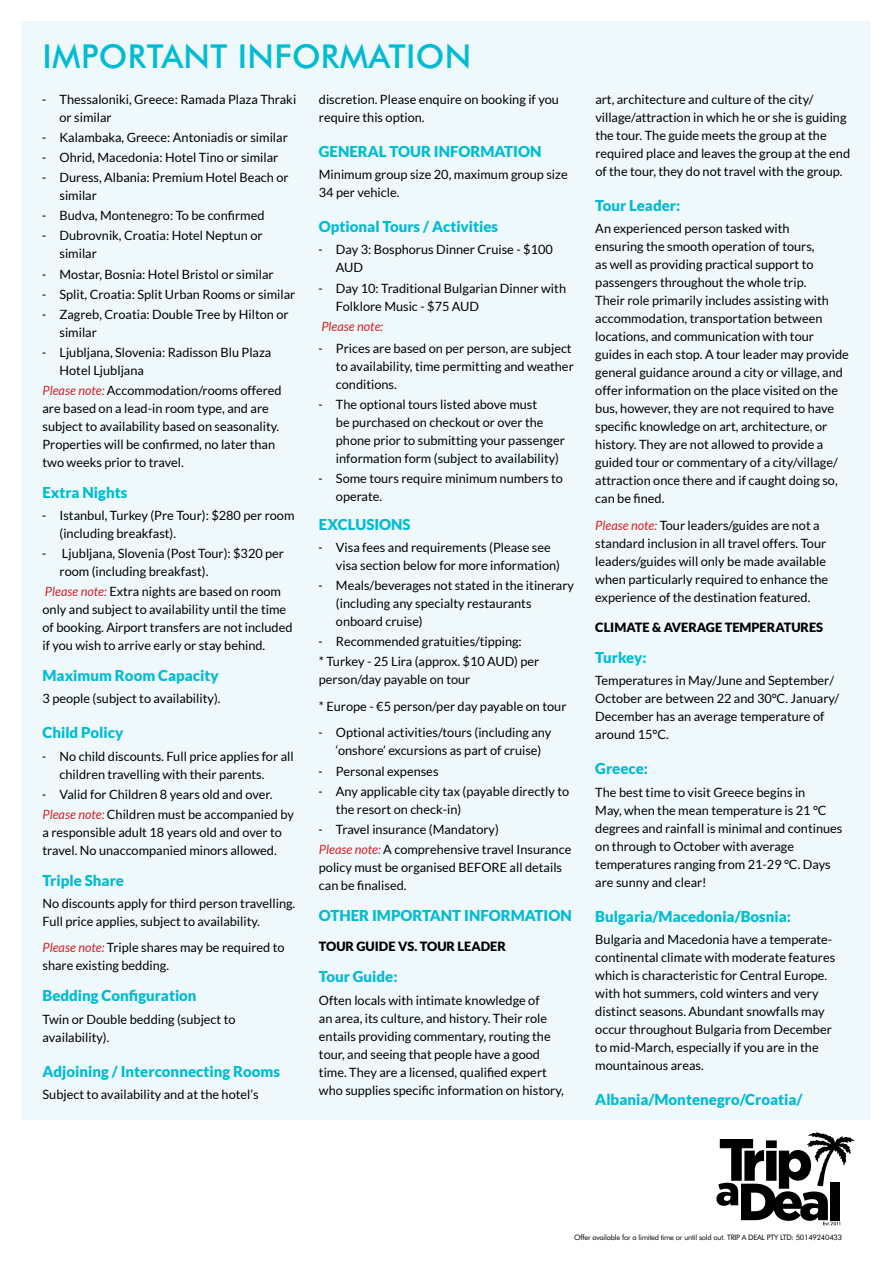
<style>
.page{position:relative;width:893px;height:1263px;background:#fff}
.page>*{position:absolute;margin:0;border:0;box-sizing:border-box;transform-origin:0 0}
.t1{font:500 33px "Futura BT";letter-spacing:.01em;color:#00bcd3}
.t2{font:900 15px "Lato";color:#00bcd3}
.t3{font:12.75px/18px "Lato";color:#000}
.t4{font:900 12.75px "Lato";color:#000}
.t5{font:italic 12.75px "Lato";color:#d2232a}
.t6{font:7.5px "Futura BT";letter-spacing:-.03em;color:#000}
.s1{font-family:"Roboto"}
.s2{font-style:italic;color:#d2232a}
</style>
<div class="page">
<div style="left:21px;top:21px;width:849px;height:1098px;background:#eff8fa"></div>
<svg style="left:716px;top:1132px;width:138px;height:93px"></svg>
<h1 class="t1" style="left:43px;top:36px;width:430px">IMPORTANT INFORMATION</h1>
<p class="t3" style="left:60px;top:90px;width:238px;text-indent:-17px"><span class="s1">-</span> Thessaloniki, Greece: Ramada Plaza Thraki or similar</p>
<p class="t3" style="left:43px;top:128px;width:247px"><span class="s1">-</span> Kalambaka, Greece: Antoniadis or similar</p>
<p class="t3" style="left:43px;top:148px;width:237px"><span class="s1">-</span> Ohrid, Macedonia: Hotel Tino or similar</p>
<p class="t3" style="left:60px;top:168px;width:231px;text-indent:-17px"><span class="s1">-</span> Duress, Albania: Premium Hotel Beach or similar</p>
<p class="t3" style="left:43px;top:207px;width:223px"><span class="s1">-</span> Budva, Montenegro: To be confirmed</p>
<p class="t3" style="left:60px;top:227px;width:205px;text-indent:-17px"><span class="s1">-</span> Dubrovnik, Croatia: Hotel Neptun or similar</p>
<p class="t3" style="left:43px;top:265px;width:233px"><span class="s1">-</span> Mostar, Bosnia: Hotel Bristol or similar</p>
<p class="t3" style="left:43px;top:285px;width:254px"><span class="s1">-</span> Split, Croatia: Split Urban Rooms or similar</p>
<p class="t3" style="left:60px;top:305px;width:231px;text-indent:-17px"><span class="s1">-</span> Zagreb, Croatia: Double Tree by Hilton or similar</p>
<p class="t3" style="left:60px;top:343px;width:213px;text-indent:-17px"><span class="s1">-</span> Ljubljana, Slovenia: Radisson Blu Plaza<br>Hotel Ljubljana</p>
<p class="t3" style="left:43px;top:381px;width:241px"><span class="s2">Please note:</span> Accommodation/rooms offered are based on a lead-in room type, and are subject to availability based on seasonality.<br>Properties will be confirmed, no later than two weeks prior to travel.</p>
<p class="t2" style="left:43px;top:484px;width:86px">Extra Nights</p>
<p class="t3" style="left:60px;top:506px;width:236px;text-indent:-17px"><span class="s1">-</span> Istanbul, Turkey (Pre Tour): $280 per room (including breakfast).</p>
<p class="t3" style="left:60px;top:545px;width:226px;text-indent:-17px"><span class="s1">-</span> Ljubljana, Slovenia (Post Tour): $320 per room (including breakfast).</p>
<p class="t3" style="left:43px;top:583px;width:252px"><span class="s2">Please note:</span> Extra nights are based on room only and subject to availability until the time of booking. Airport transfers are not included if you wish to arrive early or stay behind.</p>
<p class="t2" style="left:43px;top:667px;width:178px">Maximum Room Capacity</p>
<p class="t3" style="left:43px;top:690px;width:180px">3 people (subject to availability).</p>
<p class="t2" style="left:43px;top:724px;width:82px">Child Policy</p>
<p class="t3" style="left:60px;top:747px;width:236px;text-indent:-17px"><span class="s1">-</span> No child discounts. Full price applies for all children travelling with their parents.</p>
<p class="t3" style="left:43px;top:784px;width:253px;line-height:20.1px"><span class="s1">-</span> Valid for Children 8 years old and over.<br><span class="s2">Please note:</span> Children must be accompanied by</p>
<p class="t3" style="left:43px;top:823px;width:241px">a responsible adult 18 years old and over to travel. No unaccompanied minors allowed.</p>
<p class="t2" style="left:43px;top:871px;width:83px">Triple Share</p>
<p class="t3" style="left:43px;top:894px;width:254px">No discounts apply for third person travelling.<br>Full price applies, subject to availability.</p>
<p class="t3" style="left:43px;top:939px;width:244px"><span class="s2">Please note:</span> Triple shares may be required to share existing bedding.</p>
<p class="t2" style="left:43px;top:987px;width:156px">Bedding Configuration</p>
<p class="t3" style="left:43px;top:1010px;width:195px">Twin or Double bedding (subject to availability).</p>
<p class="t2" style="left:43px;top:1062px;width:239px">Adjoining / Interconnecting Rooms</p>
<p class="t3" style="left:43px;top:1085px;width:218px">Subject to availability and at the hotel’s</p>
<p class="t3" style="left:319px;top:90px;width:241px">discretion. Please enquire on booking if you require this option.</p>
<p class="t2" style="left:319px;top:143px;width:224px">GENERAL TOUR INFORMATION</p>
<p class="t3" style="left:319px;top:165px;width:250px">Minimum group size 20, maximum group size<br>34 per vehicle.</p>
<p class="t2" style="left:319px;top:218px;width:181px">Optional Tours / Activities</p>
<p class="t3" style="left:336px;top:241px;width:218px;text-indent:-17px"><span class="s1">-</span> Day 3: Bosphorus Dinner Cruise - $100<br>AUD</p>
<p class="t3" style="left:336px;top:279px;width:232px;text-indent:-17px"><span class="s1">-</span> Day 10: Traditional Bulgarian Dinner with<br>Folklore Music - $75 AUD</p>
<p class="t5" style="left:321px;top:319px;width:63px">Please note:</p>
<p class="t3" style="left:336px;top:339px;width:239px;text-indent:-17px"><span class="s1">-</span> Prices are based on per person, are subject to availability, time permitting and weather conditions.</p>
<p class="t3" style="left:336px;top:395px;width:231px;text-indent:-17px"><span class="s1">-</span> The optional tours listed above must<br>be purchased on checkout or over the phone prior to submitting your passenger information form (subject to availability)</p>
<p class="t3" style="left:336px;top:469px;width:229px;text-indent:-17px"><span class="s1">-</span> Some tours require minimum numbers to operate.</p>
<p class="t2" style="left:319px;top:515px;width:93px">EXCLUSIONS</p>
<p class="t3" style="left:336px;top:538px;width:226px;text-indent:-17px"><span class="s1">-</span> Visa fees and requirements (Please see visa section below for more information)</p>
<p class="t3" style="left:336px;top:576px;width:240px;text-indent:-17px"><span class="s1">-</span> Meals/beverages not stated in the itinerary (including any specialty restaurants onboard cruise)</p>
<p class="t3" style="left:319px;top:631px;width:222px;line-height:20.1px"><span class="s1">-</span> Recommended gratuities/tipping:<br>* Turkey - 25 Lira (approx. $10 AUD) per</p>
<p class="t3" style="left:319px;top:666px;width:249px;line-height:26.5px">person/day payable on tour<br>* Europe - €5 person/per day payable on tour</p>
<p class="t3" style="left:319px;top:724px;width:234px;text-align:center"><span class="s1">-</span> Optional activities/tours (including any ‘onshore’ excursions as part of cruise)</p>
<p class="t3" style="left:319px;top:762px;width:121px"><span class="s1">-</span> Personal expenses</p>
<p class="t3" style="left:336px;top:782px;width:235px;text-indent:-17px"><span class="s1">-</span> Any applicable city tax (payable directly to the resort on check-in)</p>
<p class="t3" style="left:319px;top:819px;width:254px;line-height:20.1px"><span class="s1">-</span> Travel insurance (Mandatory)<br><span class="s2">Please note:</span> A comprehensive travel Insurance</p>
<p class="t3" style="left:319px;top:858px;width:245px">policy must be organised BEFORE all details can be finalised.</p>
<p class="t2" style="left:319px;top:906px;width:254px">OTHER IMPORTANT INFORMATION</p>
<p class="t4" style="left:319px;top:939px;width:188px">TOUR GUIDE VS. TOUR LEADER</p>
<p class="t2" style="left:319px;top:968px;width:80px">Tour Guide:</p>
<p class="t3" style="left:319px;top:991px;width:246px">Often locals with intimate knowledge of<br>an area, its culture, and history. Their role entails providing commentary, routing the tour, and seeing that people have a good time. They are a licensed, qualified expert who supplies specific information on history,</p>
<p class="t3" style="left:595px;top:90px;width:256px">art, architecture and culture of the city/ village/attraction in which he or she is guiding the tour. The guide meets the group at the required place and leaves the group at the end of the tour, they do not travel with the group.</p>
<p class="t2" style="left:595px;top:197px;width:86px">Tour Leader:</p>
<p class="t3" style="left:595px;top:219px;width:255px">An experienced person tasked with<br>ensuring the smooth operation of tours,<br>as well as providing practical support to passengers throughout the whole trip.<br>Their role primarily includes assisting with accommodation, transportation between locations, and communication with tour guides in each stop. A tour leader may provide general guidance around a city or village, and offer information on the place visited on the bus, however, they are not required to have specific knowledge on art, architecture, or history. They are not allowed to provide a guided tour or commentary of a city/village/ attraction once there and if caught doing so, can be fined.</p>
<p class="t3" style="left:595px;top:516px;width:234px"><span class="s2">Please note:</span> Tour leaders/guides are not a standard inclusion in all travel offers. Tour leaders/guides will only be made available when particularly required to enhance the experience of the destination featured.</p>
<p class="t4" style="left:595px;top:620px;width:229px">CLIMATE &amp; AVERAGE TEMPERATURES</p>
<p class="t2" style="left:595px;top:649px;width:53px">Turkey:</p>
<p class="t3" style="left:595px;top:672px;width:245px">Temperatures in May/June and September/ October are between 22 and 30°C. January/ December has an average temperature of around 15°C.</p>
<p class="t2" style="left:595px;top:760px;width:54px">Greece:</p>
<p class="t3" style="left:595px;top:783px;width:249px">The best time to visit Greece begins in<br>May, when the mean temperature is 21 °C degrees and rainfall is minimal and continues on through to October with average temperatures ranging from 21-29 °C. Days are sunny and clear!</p>
<p class="t2" style="left:595px;top:907px;width:197px">Bulgaria/Macedonia/Bosnia:</p>
<p class="t3" style="left:595px;top:930px;width:241px">Bulgaria and Macedonia have a temperate&shy;continental climate with moderate features which is characteristic for Central Europe. with hot summers, cold winters and very distinct seasons. Abundant snowfalls may occur throughout Bulgaria from December to mid-March, especially if you are in the mountainous areas.</p>
<p class="t2" style="left:595px;top:1091px;width:209px">Albania/Montenegro/Croatia/</p>
<p class="t6" style="left:574px;top:1232px;width:269px">Offer available for a limited time or until sold out. TRIP A DEAL PTY LTD: 50149240433</p>
</div>
